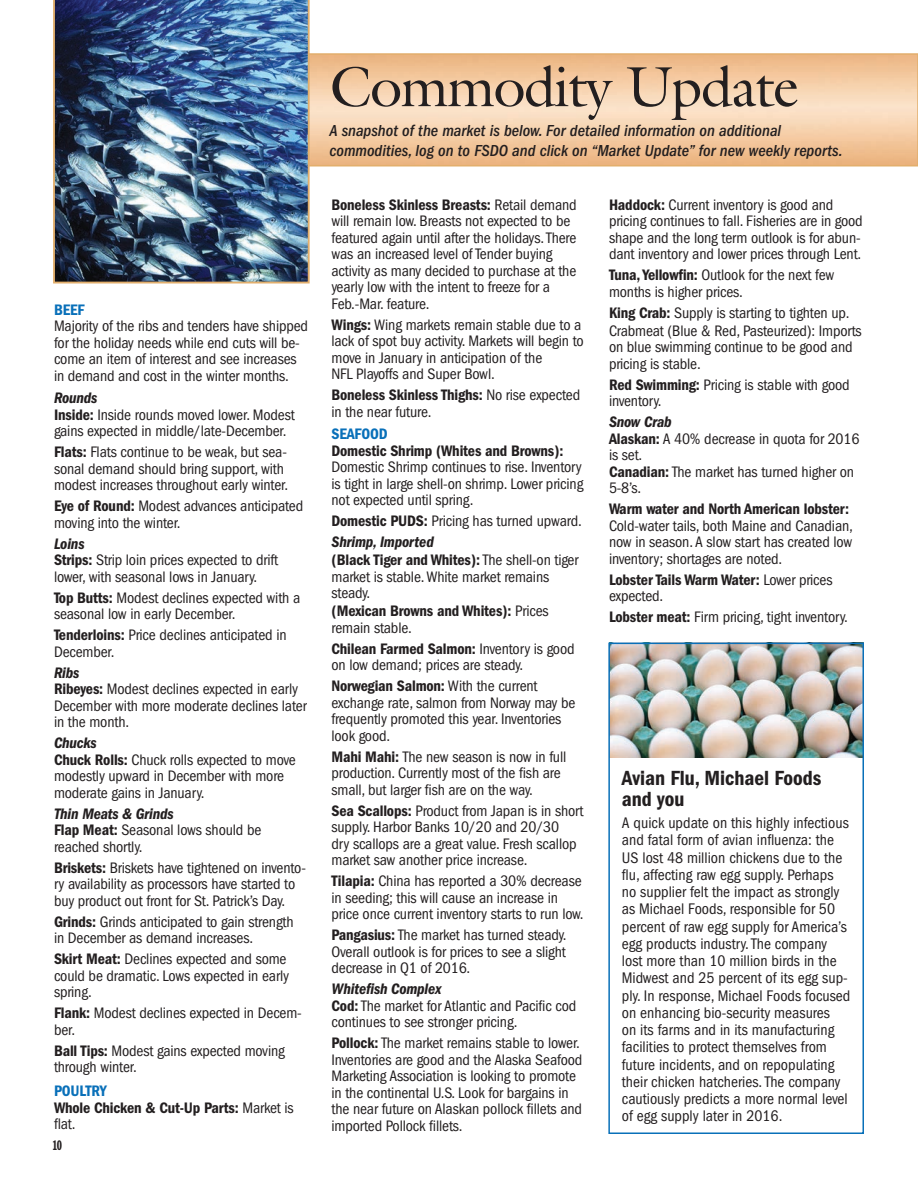
<style>
.page{position:relative;width:918px;height:1188px;background:#fff}
.page>*{position:absolute;margin:0;border:0;box-sizing:border-box;transform-origin:0 0}
.t1{font:57px "Galliard";letter-spacing:-.025em;color:#231f20}
.t2{font:600 condensed 21.15px/21px "Franklin Gothic";color:#231f20}
.t3{font:italic 500 condensed 16.5px/19.8px "Franklin Gothic";color:#231f20}
.t4{font:condensed 15.9px/17.2px "Franklin Gothic";color:#231f20}
.t5{font:condensed 15.75px/16.5px "Franklin Gothic";letter-spacing:-.01em;color:#231f20}
.t6{font:600 condensed 15.75px/16.5px "Franklin Gothic";letter-spacing:-.01em;color:#231f20}
.t7{font:italic 600 condensed 15.75px "Franklin Gothic";letter-spacing:-.01em;color:#231f20}
.t8{font:600 condensed 15.75px "Franklin Gothic";letter-spacing:-.01em;color:#0970b9}
.t9{font:13.5px "Franklin Gothic Extra Cond";color:#231f20}
.s1{font-weight:600}
.s2{font-weight:400}
</style>
<div class="page">
<div style="left:296px;top:53px;width:622px;height:113px;border:2px solid #e2af6d"></div>
<img style="left:53px;top:0;width:257px;height:284px">
<img style="left:611px;top:646px;width:250px;height:112px">
<div style="left:608px;top:643px;width:256px;height:491px;border:2px solid #0970b9"></div>
<p class="t8" style="left:54px;top:301px;width:32px">BEEF</p>
<p class="t5" style="left:54px;top:318px;width:256px">Majority of the ribs and tenders have shipped for the holiday needs while end cuts will be&shy;come an item of interest and see increases in demand and cost in the winter months.</p>
<p class="t7" style="left:54px;top:389px;width:45px">Rounds</p>
<p class="t5" style="left:54px;top:406px;width:242px"><span class="s1">Inside:</span> Inside rounds moved lower. Modest gains expected in middle/late-December.</p>
<p class="t5" style="left:54px;top:444px;width:236px"><span class="s1">Flats:</span> Flats continue to be weak, but sea&shy;sonal demand should bring support, with modest increases throughout early winter.</p>
<p class="t5" style="left:54px;top:498px;width:251px"><span class="s1">Eye of Round:</span> Modest advances anticipated moving into the winter.</p>
<p class="t7" style="left:54px;top:535px;width:32px">Loins</p>
<p class="t5" style="left:54px;top:552px;width:226px"><span class="s1">Strips:</span> Strip loin prices expected to drift lower, with seasonal lows in January.</p>
<p class="t5" style="left:54px;top:589px;width:248px"><span class="s1">Top Butts:</span> Modest declines expected with a seasonal low in early December.</p>
<p class="t5" style="left:54px;top:627px;width:234px"><span class="s1">Tenderloins:</span> Price declines anticipated in<br>December.</p>
<p class="t7" style="left:54px;top:664px;width:27px">Ribs</p>
<p class="t5" style="left:54px;top:681px;width:254px"><span class="s1">Ribeyes:</span> Modest declines expected in early<br>December with more moderate declines later in the month.</p>
<p class="t7" style="left:54px;top:734px;width:44px">Chucks</p>
<p class="t5" style="left:54px;top:751px;width:243px"><span class="s1">Chuck Rolls:</span> Chuck rolls expected to move modestly upward in December with more moderate gains in January.</p>
<p class="t7" style="left:54px;top:805px;width:121px">Thin Meats &amp; Grinds</p>
<p class="t5" style="left:54px;top:822px;width:209px"><span class="s1">Flap Meat:</span> Seasonal lows should be reached shortly.</p>
<p class="t5" style="left:54px;top:859px;width:253px"><span class="s1">Briskets:</span> Briskets have tightened on invento&shy;ry availability as processors have started to buy product out front for St. Patrick’s Day.</p>
<p class="t5" style="left:54px;top:913px;width:241px"><span class="s1">Grinds:</span> Grinds anticipated to gain strength in December as demand increases.</p>
<p class="t5" style="left:54px;top:951px;width:237px"><span class="s1">Skirt Meat:</span> Declines expected and some could be dramatic. Lows expected in early spring.</p>
<p class="t5" style="left:54px;top:1005px;width:249px"><span class="s1">Flank:</span> Modest declines expected in Decem&shy;ber.</p>
<p class="t5" style="left:54px;top:1042px;width:232px"><span class="s1">Ball Tips:</span> Modest gains expected moving through winter.</p>
<p class="t8" style="left:54px;top:1082px;width:54px">POULTRY</p>
<p class="t6" style="left:54px;top:1099px;width:241px">Whole Chicken &amp; Cut-Up Parts: <span class="s2">Market is flat.</span></p>
<p class="t9" style="left:53px;top:1138px;width:10px">10</p>
<p class="t1" style="left:329px;top:51px;width:471px">Commodity Update</p>
<p class="t3" style="left:329px;top:121px;width:515px">A snapshot of the market is below. For detailed information on additional commodities, log on to FSDO and click on “Market Update” for new weekly reports.</p>
<p class="t5" style="left:332px;top:196px;width:247px"><span class="s1">Boneless Skinless Breasts:</span> Retail demand will remain low. Breasts not expected to be featured again until after the holidays. There was an increased level of Tender buying activity as many decided to purchase at the yearly low with the intent to freeze for a Feb.-Mar. feature.</p>
<p class="t5" style="left:332px;top:316px;width:254px"><span class="s1">Wings:</span> Wing markets remain stable due to a lack of spot buy activity. Markets will begin to move in January in anticipation of the<br>NFL Playoffs and Super Bowl.</p>
<p class="t5" style="left:332px;top:387px;width:250px"><span class="s1">Boneless Skinless Thighs:</span> No rise expected in the near future.</p>
<p class="t8" style="left:332px;top:425px;width:58px">SEAFOOD</p>
<p class="t5" style="left:332px;top:442px;width:253px"><span class="s1">Domestic Shrimp (Whites and Browns):<br></span>Domestic Shrimp continues to rise. Inventory is tight in large shell-on shrimp. Lower pricing not expected until spring.</p>
<p class="t5" style="left:332px;top:513px;width:252px"><span class="s1">Domestic PUDS:</span> Pricing has turned upward.</p>
<p class="t7" style="left:332px;top:533px;width:104px">Shrimp, Imported</p>
<p class="t5" style="left:332px;top:552px;width:248px"><span class="s1">(Black Tiger and Whites):</span> The shell-on tiger market is stable. White market remains steady.</p>
<p class="t6" style="left:332px;top:603px;width:219px">(Mexican Browns and Whites): <span class="s2">Prices remain stable.</span></p>
<p class="t5" style="left:332px;top:640px;width:245px"><span class="s1">Chilean Farmed Salmon:</span> Inventory is good on low demand; prices are steady.</p>
<p class="t5" style="left:332px;top:678px;width:246px"><span class="s1">Norwegian Salmon:</span> With the current exchange rate, salmon from Norway may be frequently promoted this year. Inventories look good.</p>
<p class="t5" style="left:332px;top:748px;width:236px"><span class="s1">Mahi Mahi:</span> The new season is now in full production. Currently most of the fish are small, but larger fish are on the way.</p>
<p class="t5" style="left:332px;top:802px;width:253px"><span class="s1">Sea Scallops:</span> Product from Japan is in short supply. Harbor Banks 10/20 and 20/30<br>dry scallops are a great value. Fresh scallop market saw another price increase.</p>
<p class="t5" style="left:332px;top:873px;width:254px"><span class="s1">Tilapia:</span> China has reported a 30% decrease in seeding; this will cause an increase in price once current inventory starts to run low.</p>
<p class="t5" style="left:332px;top:927px;width:237px;text-align:justify"><span class="s1">Pangasius:</span> The market has turned steady.<br>Overall outlook is for prices to see a slight decrease in Q1 of 2016.</p>
<p class="t7" style="left:332px;top:980px;width:112px">Whitefish Complex</p>
<p class="t5" style="left:332px;top:997px;width:246px"><span class="s1">Cod:</span> The market for Atlantic and Pacific cod continues to see stronger pricing.</p>
<p class="t5" style="left:332px;top:1035px;width:252px"><span class="s1">Pollock:</span> The market remains stable to lower.<br>Inventories are good and the Alaska Seafood Marketing Association is looking to promote in the continental U.S. Look for bargains in the near future on Alaskan pollock fillets and imported Pollock fillets.</p>
<p class="t5" style="left:609px;top:196px;width:255px"><span class="s1">Haddock:</span> Current inventory is good and pricing continues to fall. Fisheries are in good shape and the long term outlook is for abun&shy;dant inventory and lower prices through Lent.</p>
<p class="t5" style="left:609px;top:267px;width:227px"><span class="s1">Tuna, Yellowfin:</span> Outlook for the next few months is higher prices.</p>
<p class="t5" style="left:609px;top:304px;width:242px"><span class="s1">King Crab:</span> Supply is starting to tighten up.</p>
<p class="t5" style="left:609px;top:322px;width:254px">Crabmeat (Blue &amp; Red, Pasteurized): Imports on blue swimming continue to be good and pricing is stable.</p>
<p class="t5" style="left:609px;top:376px;width:242px"><span class="s1">Red Swimming:</span> Pricing is stable with good inventory.</p>
<p class="t7" style="left:609px;top:413px;width:64px">Snow Crab</p>
<p class="t5" style="left:609px;top:430px;width:252px"><span class="s1">Alaskan:</span> A 40% decrease in quota for 2016 is set.</p>
<p class="t5" style="left:609px;top:463px;width:247px"><span class="s1">Canadian:</span> The market has turned higher on<br>5-8’s.</p>
<p class="t5" style="left:609px;top:501px;width:245px"><span class="s1">Warm water and North American lobster:<br></span>Cold-water tails, both Maine and Canadian, now in season. A slow start has created low inventory; shortages are noted.</p>
<p class="t6" style="left:609px;top:571px;width:225px">Lobster Tails Warm Water: <span class="s2">Lower prices expected.</span></p>
<p class="t5" style="left:609px;top:609px;width:240px"><span class="s1">Lobster meat:</span> Firm pricing, tight inventory.</p>
<p class="t2" style="left:622px;top:768px;width:201px">Avian Flu, Michael Foods and you</p>
<p class="t4" style="left:622px;top:814px;width:230px">A quick update on this highly infectious and fatal form of avian influenza: the US lost 48 million chickens due to the flu, affecting raw egg supply. Perhaps no supplier felt the impact as strongly as Michael Foods, responsible for 50 percent of raw egg supply for America’s egg products industry. The company lost more than 10 million birds in the Midwest and 25 percent of its egg sup&shy;ply. In response, Michael Foods focused on enhancing bio-security measures<br>on its farms and in its manufacturing facilities to protect themselves from future incidents, and on repopulating their chicken hatcheries. The company cautiously predicts a more normal level of egg supply later in 2016.</p>
</div>
